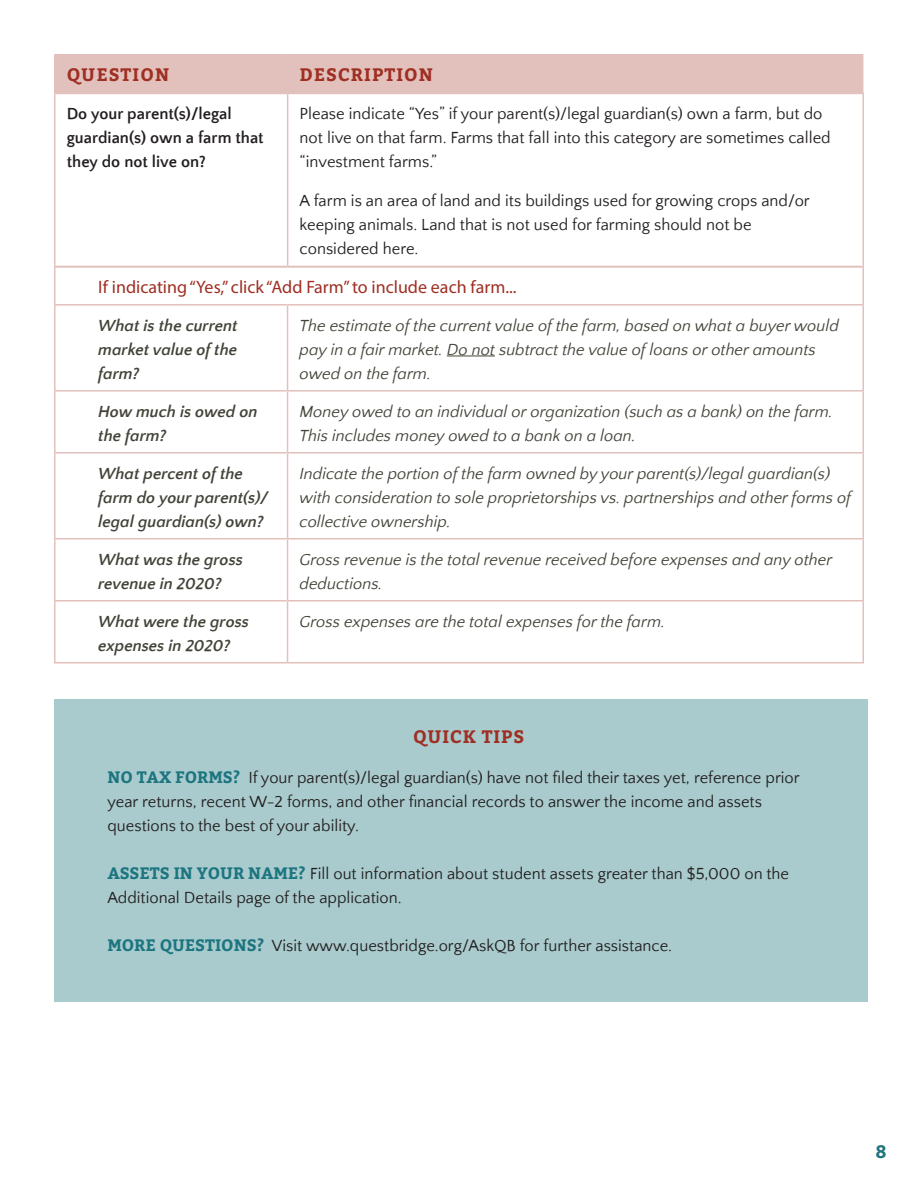
<style>
.page{position:relative;width:918px;height:1188px;background:#fff}
.page>*{position:absolute;margin:0;border:0;box-sizing:border-box;transform-origin:0 0}
.t1{font:18px "Myriad Pro";color:#9f2f23}
.Gold_heading_bold{font:700 18px "Bitter";letter-spacing:.06em;color:#9f2f23}
.t2{font:700 18px "Bitter";color:#24747f}
.Orange_heading{font:16.5px/24px "Quattrocento Sans";color:#231f20}
.t3{font:italic 16.5px/24px "Quattrocento Sans";color:#444339}
.t4{font:italic 700 16.5px/24px "Quattrocento Sans";color:#444339}
.t5{font:700 16.5px/24px "Quattrocento Sans";color:#231f20}
.s1{font-family:"Bitter";font-weight:700;color:#1d7580}
</style>
<div class="page">
<div style="left:54px;top:699px;width:813px;height:303px;background:#a9cbcd"></div>
<hr style="left:54px;top:266px;width:234px;height:2px;background:#e2c1bd">
<hr style="left:54px;top:268px;width:2px;height:36px;background:#e2c1bd">
<hr style="left:288px;top:266px;width:576px;height:2px;background:#e2c1bd">
<hr style="left:862px;top:268px;width:2px;height:36px;background:#e2c1bd">
<hr style="left:54px;top:304px;width:234px;height:2px;background:#e2c1bd">
<hr style="left:54px;top:306px;width:2px;height:84px;background:#e2c1bd">
<hr style="left:288px;top:304px;width:576px;height:2px;background:#e2c1bd">
<hr style="left:287px;top:306px;width:1px;height:84px;background:#e2c1bd">
<hr style="left:862px;top:306px;width:2px;height:84px;background:#e2c1bd">
<hr style="left:54px;top:390px;width:234px;height:2px;background:#e2c1bd">
<hr style="left:54px;top:392px;width:2px;height:60px;background:#e2c1bd">
<hr style="left:288px;top:390px;width:576px;height:2px;background:#e2c1bd">
<hr style="left:287px;top:392px;width:1px;height:60px;background:#e2c1bd">
<hr style="left:862px;top:392px;width:2px;height:60px;background:#e2c1bd">
<hr style="left:54px;top:452px;width:234px;height:2px;background:#e2c1bd">
<hr style="left:54px;top:454px;width:2px;height:84px;background:#e2c1bd">
<hr style="left:288px;top:452px;width:576px;height:2px;background:#e2c1bd">
<hr style="left:287px;top:454px;width:1px;height:84px;background:#e2c1bd">
<hr style="left:862px;top:454px;width:2px;height:84px;background:#e2c1bd">
<hr style="left:54px;top:538px;width:234px;height:2px;background:#e2c1bd">
<hr style="left:54px;top:540px;width:2px;height:60px;background:#e2c1bd">
<hr style="left:288px;top:538px;width:576px;height:2px;background:#e2c1bd">
<hr style="left:287px;top:540px;width:1px;height:60px;background:#e2c1bd">
<hr style="left:862px;top:540px;width:2px;height:60px;background:#e2c1bd">
<hr style="left:54px;top:600px;width:234px;height:2px;background:#e2c1bd">
<hr style="left:54px;top:602px;width:2px;height:60px;background:#e2c1bd">
<hr style="left:288px;top:600px;width:576px;height:2px;background:#e2c1bd">
<hr style="left:287px;top:602px;width:1px;height:60px;background:#e2c1bd">
<hr style="left:862px;top:602px;width:2px;height:60px;background:#e2c1bd">
<hr style="left:54px;top:662px;width:234px;height:2px;background:#e2c1bd">
<hr style="left:288px;top:662px;width:576px;height:2px;background:#e2c1bd">
<hr style="left:447px;top:356px;width:48px;height:1px;background:#444339">
<hr style="left:54px;top:93px;width:234px;height:1px;background:#e2c1bd">
<hr style="left:54px;top:94px;width:2px;height:172px;background:#e2c1bd">
<hr style="left:288px;top:93px;width:576px;height:1px;background:#e2c1bd">
<hr style="left:287px;top:94px;width:1px;height:172px;background:#e2c1bd">
<hr style="left:862px;top:94px;width:2px;height:172px;background:#e2c1bd">
<div style="left:56px;top:56px;width:806px;height:36px;background:#e2c1bd"></div>
<hr style="left:54px;top:54px;width:234px;height:2px;background:#e2c1bd">
<hr style="left:54px;top:55px;width:2px;height:37px;background:#e2c1bd">
<hr style="left:288px;top:54px;width:575px;height:2px;background:#e2c1bd">
<hr style="left:287px;top:55px;width:1px;height:37px;background:#e2c1bd">
<hr style="left:862px;top:55px;width:1px;height:37px;background:#e2c1bd">
<hr style="left:54px;top:92px;width:234px;height:1px;background:#e2c1bd">
<hr style="left:288px;top:92px;width:575px;height:1px;background:#e2c1bd">
<p class="Gold_heading_bold" style="left:67px;top:63px;width:104px">QUESTION</p>
<p class="Gold_heading_bold" style="left:300px;top:63px;width:135px">DESCRIPTION</p>
<p class="t5" style="left:67px;top:103px;width:199px">Do your parent(s)/legal guardian(s) own a farm that they do not live on?</p>
<p class="Orange_heading" style="left:300px;top:103px;width:533px">Please indicate “Yes” if your parent(s)/legal guardian(s) own a farm, but do not live on that farm. Farms that fall into this category are sometimes called “investment farms.”</p>
<p class="Orange_heading" style="left:300px;top:190px;width:512px">A farm is an area of land and its buildings used for growing crops and/or keeping animals. Land that is not used for farming should not be</p>
<p class="Orange_heading" style="left:300px;top:238px;width:120px">considered here.</p>
<p class="t1" style="left:98px;top:276px;width:420px">If indicating “Yes,” click “Add Farm” to include each farm...</p>
<p class="t4" style="left:98px;top:314px;width:141px;text-align:justify">What is the current market value of the farm?</p>
<p class="t3" style="left:300px;top:314px;width:541px">The estimate of the current value of the farm, based on what a buyer would pay in a fair market. Do not subtract the value of loans or other amounts owed on the farm.</p>
<p class="t4" style="left:98px;top:400px;width:161px">How much is owed on the farm?</p>
<p class="t3" style="left:300px;top:400px;width:535px">Money owed to an individual or organization (such as a bank) on the farm.<br>This includes money owed to a bank on a loan.</p>
<p class="t4" style="left:98px;top:462px;width:171px">What percent of the farm do your parent(s)/ legal guardian(s) own?</p>
<p class="t3" style="left:300px;top:462px;width:553px">Indicate the portion of the farm owned by your parent(s)/legal guardian(s) with consideration to sole proprietorships vs. partnerships and other forms of collective ownership.</p>
<p class="t4" style="left:98px;top:548px;width:146px">What was the gross</p>
<p class="t4" style="left:98px;top:572px;width:125px">revenue in 2020?</p>
<p class="t3" style="left:300px;top:548px;width:534px">Gross revenue is the total revenue received before expenses and any other deductions.</p>
<p class="t4" style="left:98px;top:610px;width:152px">What were the gross</p>
<p class="t4" style="left:98px;top:634px;width:133px">expenses in 2020?</p>
<p class="t3" style="left:300px;top:610px;width:367px">Gross expenses are the total expenses for the farm.</p>
<p class="Gold_heading_bold" style="left:413px;top:725px;width:113px">QUICK TIPS</p>
<p class="Orange_heading" style="left:107px;top:766px;width:694px"><span class="s1">NO TAX FORMS?</span> If your parent(s)/legal guardian(s) have not filed their taxes yet, reference prior year returns, recent W-2 forms, and other financial records to answer the income and assets questions to the best of your ability.</p>
<p class="Orange_heading" style="left:107px;top:862px;width:683px"><span class="s1">ASSETS IN YOUR NAME?</span> Fill out information about student assets greater than $5,000 on the<br>Additional Details page of the application.</p>
<p class="Orange_heading" style="left:107px;top:934px;width:566px"><span class="s1">MORE QUESTIONS?</span> Visit www.questbridge.org/AskQB for further assistance.</p>
<p class="t2" style="left:875px;top:1141px;width:13px">8</p>
</div>
